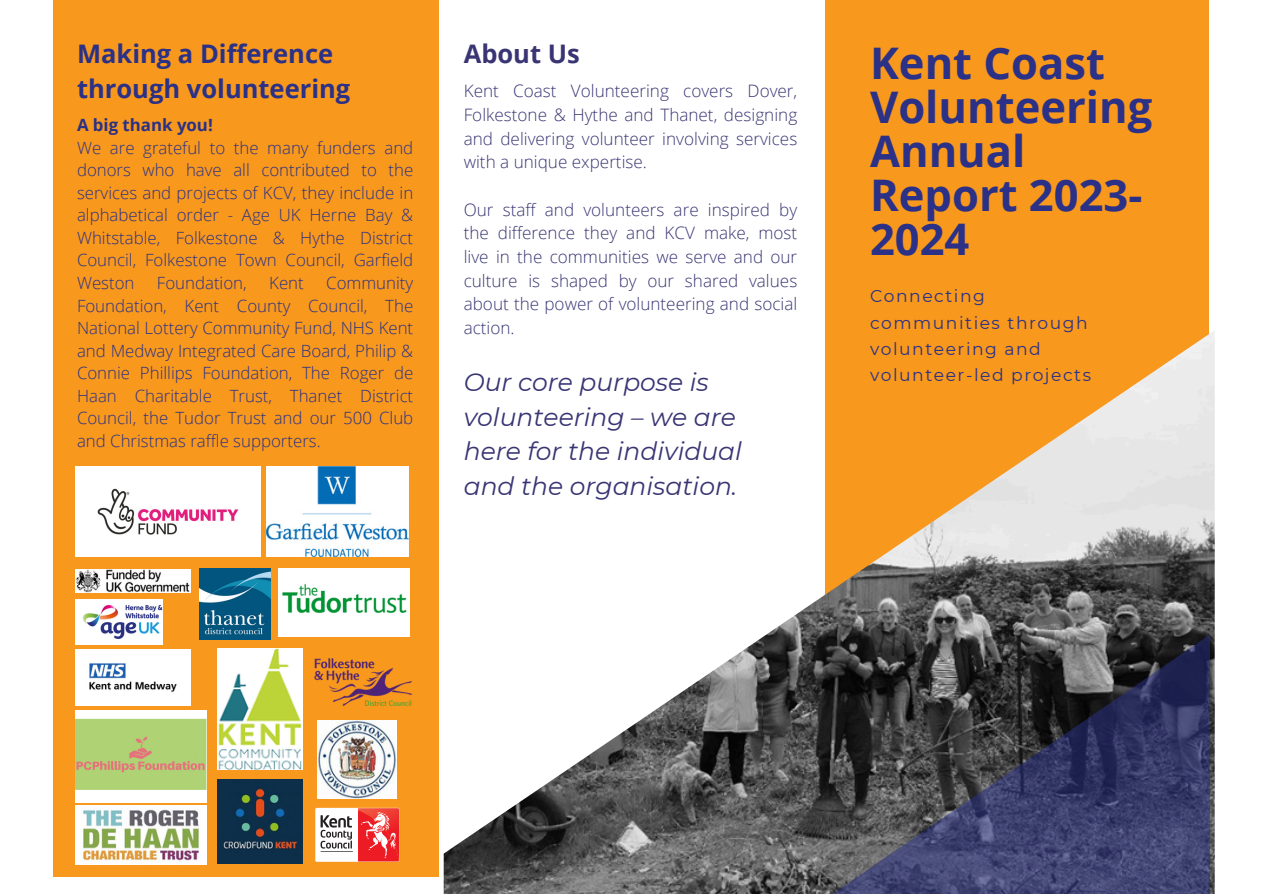
<style>
.page{position:relative;width:1264px;height:894px;background:#fff}
.page>*{position:absolute;margin:0;border:0;box-sizing:border-box;transform-origin:0 0}
.t1{font:700 43.5px/44px "Open Sans";color:#2a3187}
.t2{font:700 25.5px/35px "Open Sans";color:#2a3187}
.t3{font:700 25.5px "Open Sans";color:#393574}
.t4{font:italic 25.05px/35px "Montserrat";color:#393574}
.t5{font:300 17.1px/23.7px "Open Sans";color:#393574;text-align:justify}
.t6{font:17.1px/26.2px "Montserrat";letter-spacing:.09em;color:#2a3187}
.t7{font:300 16.8px/22.5px "Open Sans";color:#2a3187;text-align:justify}
.t8{font:700 16.8px "Open Sans";color:#2a3187}
</style>
<div class="page">
<div style="left:54px;top:0;width:1155px;height:877px;background:#f8981c"></div>
<div style="left:439px;top:0;width:385px;height:893px;background:#fff"></div>
<img style="left:443px;top:330px;width:771px;height:563px">
<svg style="left:810px;top:634px;width:400px;height:259px;background:#3d3f53"></svg>
<div style="left:824px;top:0;width:400px;height:57px;background:#f8981c"></div>
<img style="left:75px;top:710px;width:131px;height:92px">
<img style="left:218px;top:779px;width:84px;height:84px">
<img style="left:314px;top:658px;width:99px;height:48px">
<img style="left:75px;top:466px;width:185px;height:90px">
<img style="left:279px;top:568px;width:130px;height:68px">
<img style="left:218px;top:648px;width:84px;height:121px">
<img style="left:75px;top:805px;width:131px;height:59px">
<img style="left:75px;top:649px;width:115px;height:56px">
<img style="left:318px;top:720px;width:78px;height:78px">
<img style="left:267px;top:466px;width:141px;height:90px">
<svg style="left:315px;top:807px;width:84px;height:54px;background:#e49392"></svg>
<img style="left:199px;top:568px;width:71px;height:71px">
<img style="left:75px;top:569px;width:115px;height:23px">
<img style="left:75px;top:599px;width:87px;height:45px">
<p class="t2" style="left:77px;top:35px;width:275px">Making a Difference through volunteering</p>
<h2 class="t8" style="left:77px;top:113px;width:137px">A big thank you!</h2>
<p class="t7" style="left:77px;top:136px;width:338px">We are grateful to the many funders and donors who have all contributed to the services and projects of KCV, they include in alphabetical order - Age UK Herne Bay &amp; Whitstable, Folkestone &amp; Hythe District Council, Folkestone Town Council, Garfield Weston</p>
<p class="t7" style="left:157px;top:271px;width:91px">Foundation,</p>
<p class="t7" style="left:269px;top:271px;width:36px">Kent</p>
<p class="t7" style="left:77px;top:271px;width:338px;text-indent:249px">Community Foundation, Kent County Council, The National Lottery Community Fund, NHS Kent and Medway Integrated Care Board, Philip &amp; Connie Phillips Foundation, The Roger de Haan Charitable Trust, Thanet District Council, the Tudor Trust and our 500 Club and Christmas raffle supporters.</p>
<p class="t3" style="left:464px;top:36px;width:118px">About Us</p>
<p class="t5" style="left:464px;top:79px;width:335px">Kent Coast Volunteering covers Dover, Folkestone &amp; Hythe and Thanet, designing and delivering volunteer involving services with a unique expertise.</p>
<h1 class="t5" style="left:464px;top:197px;width:335px">Our staff and volunteers are inspired by the difference they and KCV make, most live in the communities we serve and our culture is shaped by our shared values about the power of volunteering and social action.</h1>
<p class="t4" style="left:464px;top:364px;width:280px">Our core purpose is volunteering – we are here for the individual and the organisation.</p>
<h2 class="t1" style="left:870px;top:41px;width:284px">Kent Coast<br>Volunteering<br>Annual<br>Report 2023-<br>2024</h2>
<p class="t6" style="left:870px;top:283px;width:222px">Connecting communities through volunteering and volunteer-led projects</p>
</div>
